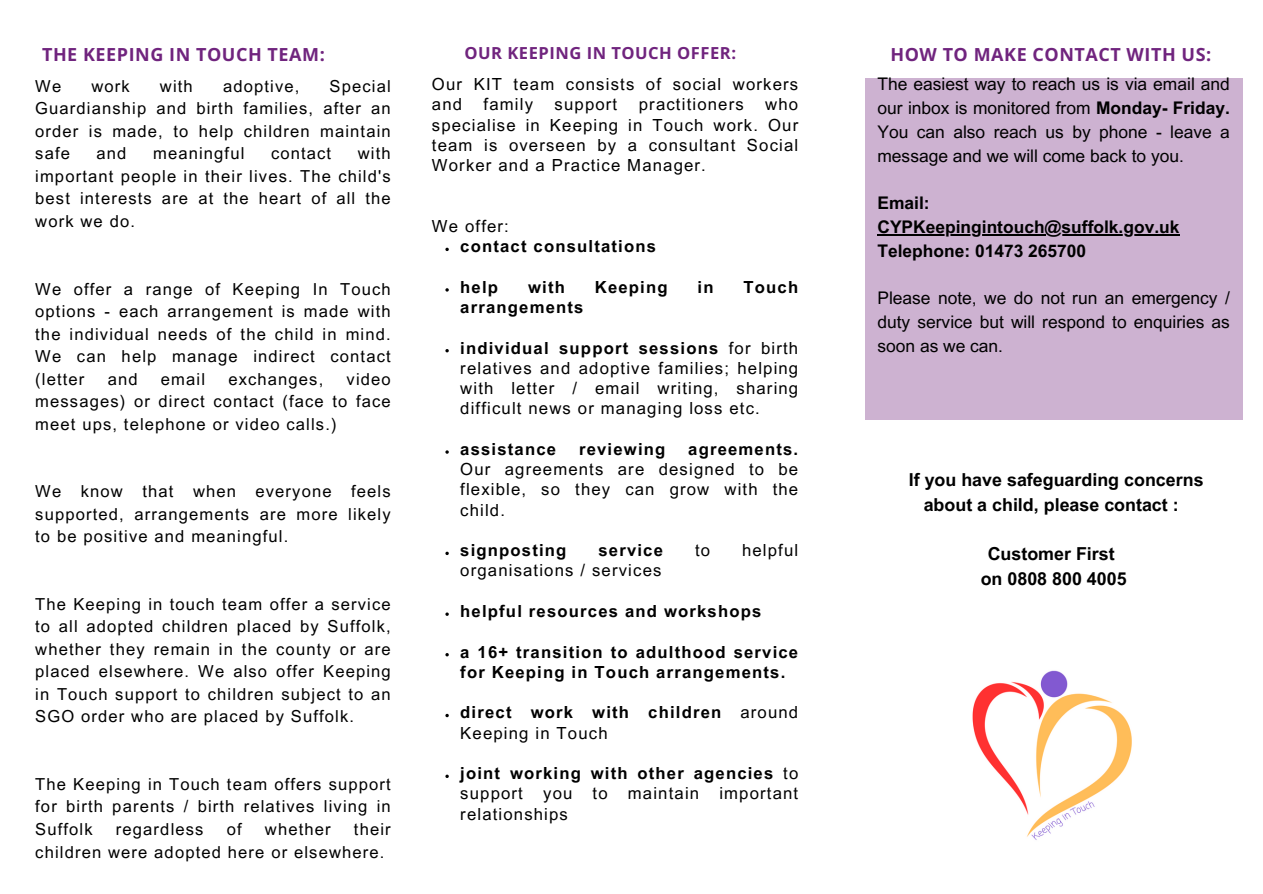
<style>
.page{position:relative;width:1263px;height:894px;background:#fff}
.page>*{position:absolute;margin:0;border:0;box-sizing:border-box;transform-origin:0 0}
.t1{font:700 18px "Open Sans";letter-spacing:.03em;color:#70247e}
.t2{font:700 17.85px/24.8px "Arial MT Pro";color:#000;text-align:center}
.t3{font:17.4px/23.7px "Arial MT Pro";color:#000;text-align:justify}
.t4{font:700 17.4px/23.7px "Arial MT Pro";color:#000}
.t5{font:16.65px/20.2px "Arial MT Pro";letter-spacing:.07em;color:#000;text-align:justify}
.t6{font:700 16.65px/20.2px "Arial MT Pro";letter-spacing:.07em;color:#000}
.t7{font:16.5px/22.5px "Arial MT Pro";letter-spacing:.07em;color:#000;text-align:justify}
.t8{font:700 16.5px "Open Sans";letter-spacing:.03em;color:#70247e}
.s1{font-weight:700}
.s2{font-weight:400}
</style>
<div class="page">
<div style="left:865px;top:78px;width:377px;height:341px;background:#cdb2d1"></div>
<svg style="left:445px;top:247px;width:4px;height:4px"></svg>
<svg style="left:445px;top:288px;width:4px;height:3px"></svg>
<svg style="left:445px;top:349px;width:4px;height:3px"></svg>
<svg style="left:445px;top:551px;width:4px;height:4px"></svg>
<svg style="left:445px;top:653px;width:4px;height:3px"></svg>
<svg style="left:445px;top:713px;width:4px;height:4px"></svg>
<img style="left:972px;top:670px;width:160px;height:170px">
<hr style="left:877px;top:234px;width:302px;height:1px;background:#000">
<h2 class="t1" style="left:42px;top:41px;width:284px">THE KEEPING IN TOUCH TEAM:</h2>
<p class="t8" style="left:464px;top:42px;width:273px">OUR KEEPING IN TOUCH OFFER:</p>
<h2 class="t1" style="left:890px;top:41px;width:322px">HOW TO MAKE CONTACT WITH US:</h2>
<p class="t7" style="left:35px;top:77px;width:357px;text-indent:294px">Special Guardianship and birth families, after an order is made, to help children maintain safe</p>
<p class="t7" style="left:35px;top:77px;width:27px">We</p>
<p class="t7" style="left:91px;top:77px;width:40px">work</p>
<p class="t7" style="left:160px;top:77px;width:34px">with</p>
<p class="t7" style="left:223px;top:77px;width:78px">adoptive,</p>
<p class="t7" style="left:97px;top:144px;width:31px">and</p>
<p class="t7" style="left:153px;top:144px;width:93px">meaningful</p>
<p class="t7" style="left:271px;top:144px;width:62px">contact</p>
<p class="t7" style="left:35px;top:144px;width:357px;text-indent:323px">with important people in their lives. The child's best interests are at the heart of all the work we do.</p>
<p class="t7" style="left:35px;top:279px;width:357px">We offer a range of Keeping In Touch options - each arrangement is made with the individual needs of the child in mind.<br>We can help manage indirect contact (letter</p>
<p class="t7" style="left:35px;top:369px;width:357px;text-indent:311px">video messages) or direct contact (face to face meet ups, telephone or video calls.)</p>
<p class="t7" style="left:108px;top:369px;width:31px">and</p>
<p class="t7" style="left:161px;top:369px;width:46px">email</p>
<p class="t7" style="left:228px;top:369px;width:96px">exchanges,</p>
<p class="t7" style="left:35px;top:482px;width:357px">We know that when everyone feels supported, arrangements are more likely to be positive and meaningful.</p>
<p class="t7" style="left:35px;top:594px;width:357px">The Keeping in touch team offer a service to all adopted children placed by Suffolk, whether they remain in the county or are placed elsewhere. We also offer Keeping in Touch support to children subject to an SGO order who are placed by Suffolk.</p>
<p class="t7" style="left:35px;top:774px;width:357px">The Keeping in Touch team offers support for birth parents / birth relatives living in Suffolk</p>
<p class="t7" style="left:116px;top:819px;width:89px">regardless</p>
<p class="t7" style="left:227px;top:819px;width:16px">of</p>
<p class="t7" style="left:265px;top:819px;width:67px">whether</p>
<p class="t7" style="left:35px;top:819px;width:357px;text-indent:319px">their children were adopted here or elsewhere.</p>
<p class="t5" style="left:432px;top:76px;width:368px">Our KIT team consists of social workers and</p>
<p class="t5" style="left:484px;top:96px;width:51px">family</p>
<p class="t5" style="left:555px;top:96px;width:64px">support</p>
<p class="t5" style="left:639px;top:96px;width:106px">practitioners</p>
<p class="t5" style="left:432px;top:96px;width:368px;text-indent:333px">who specialise in Keeping in Touch work. Our team is overseen by a consultant Social Worker and a Practice Manager.</p>
<p class="t5" style="left:432px;top:218px;width:79px">We offer:</p>
<p class="t6" style="left:460px;top:238px;width:197px">contact consultations</p>
<p class="t6" style="left:460px;top:279px;width:39px">help</p>
<p class="t6" style="left:528px;top:279px;width:38px">with</p>
<p class="t6" style="left:595px;top:279px;width:74px">Keeping</p>
<p class="t6" style="left:698px;top:279px;width:17px">in</p>
<p class="t6" style="left:743px;top:279px;width:56px">Touch</p>
<p class="t6" style="left:460px;top:299px;width:125px">arrangements</p>
<p class="t5" style="left:460px;top:339px;width:339px"><span class="s1">individual support sessions</span> for birth relatives and adoptive families; helping with letter / email writing, sharing difficult news or managing loss etc.</p>
<p class="t6" style="left:460px;top:441px;width:97px">assistance</p>
<p class="t6" style="left:579px;top:441px;width:88px">reviewing</p>
<p class="t5" style="left:460px;top:441px;width:339px;text-indent:228px"><span class="s1">agreements.<br></span>Our agreements are designed to be flexible, so they can grow with the child.</p>
<h1 class="t6" style="left:460px;top:542px;width:108px">signposting</h1>
<h1 class="t6" style="left:598px;top:542px;width:66px">service</h1>
<h1 class="t5" style="left:695px;top:542px;width:17px">to</h1>
<h1 class="t5" style="left:742px;top:542px;width:58px">helpful</h1>
<h1 class="t5" style="left:460px;top:562px;width:203px">organisations / services</h1>
<h1 class="t6" style="left:460px;top:603px;width:303px">helpful resources and workshops</h1>
<p class="t6" style="left:460px;top:643px;width:339px">a 16+ transition to adulthood service for Keeping in Touch arrangements.</p>
<p class="t6" style="left:460px;top:704px;width:339px">direct work with children <span class="s2">around<br>Keeping in Touch</span></p>
<p class="t5" style="left:460px;top:765px;width:339px"><span class="s1">joint working with other agencies</span> to support you to maintain important relationships</p>
<p class="t3" style="left:877px;top:74px;width:354px">The easiest way to reach us is via email and our inbox is monitored from <span class="s1">Monday- Friday.<br></span>You can also reach us by phone - leave a message and we will come back to you.</p>
<p class="t4" style="left:877px;top:193px;width:54px">Email:</p>
<h1 class="t4" style="left:877px;top:217px;width:303px">CYPKeepingintouch@suffolk.gov.uk<br>Telephone: 01473 265700</h1>
<h1 class="t3" style="left:877px;top:288px;width:354px">Please note, we do not run an emergency /</h1>
<p class="t3" style="left:877px;top:312px;width:354px">duty service but will respond to enquiries as soon as we can.</p>
<h2 class="t2" style="left:909px;top:469px;width:296px">If you have safeguarding concerns about a child, please contact :</h2>
<p class="t2" style="left:981px;top:544px;width:147px">Customer First on 0808 800 4005</p>
</div>
